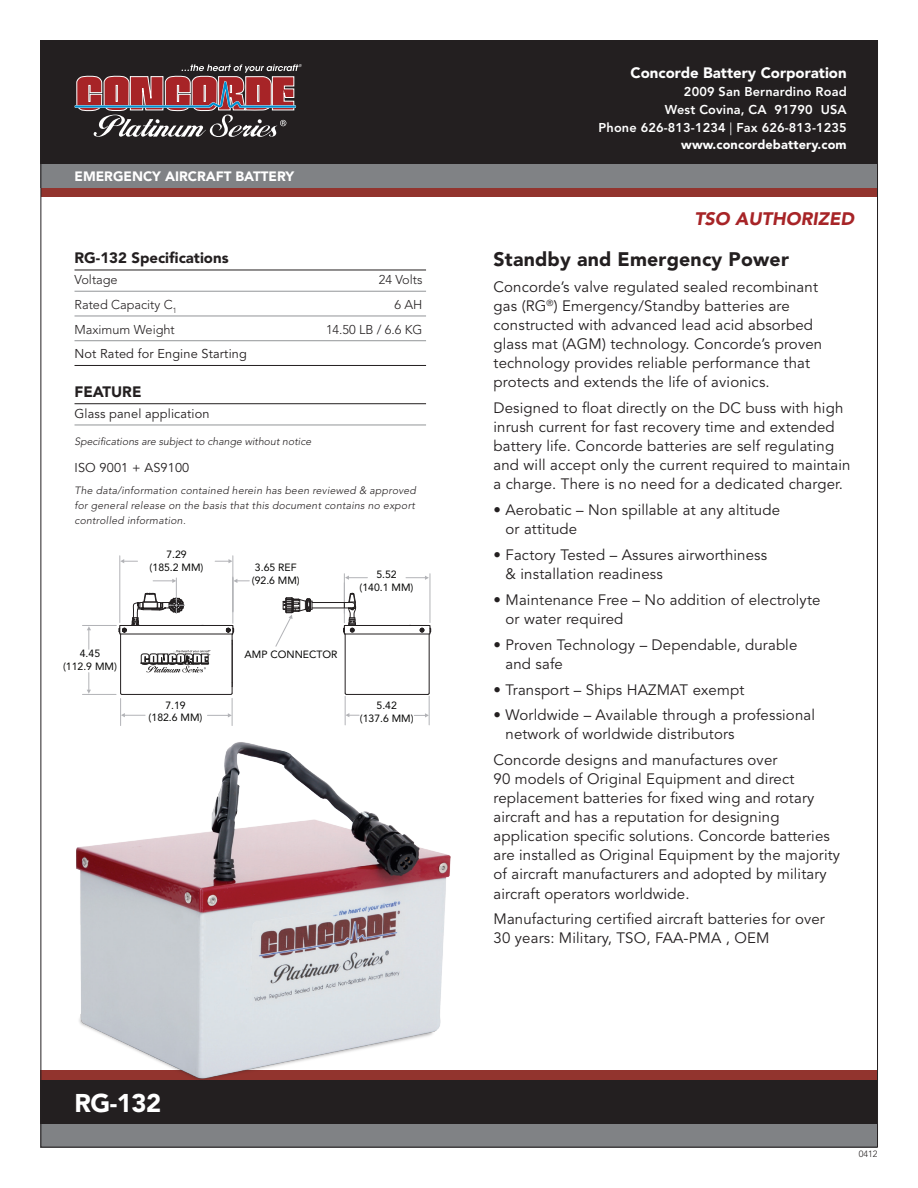
<style>
.page{position:relative;width:918px;height:1188px;background:#fff}
.page>*{position:absolute;margin:0;border:0;box-sizing:border-box;transform-origin:0 0}
.t1{font:900 25.5px "Avenir LT Std";color:#fff}
.t2{font:900 19.5px "Avenir LT Std";letter-spacing:.01em;color:#231f20}
.t3{font:italic 900 18px "Avenir LT Std";color:#a72427}
.t4{font:15px/19px "Avenir LT Std";letter-spacing:.01em;color:#231f20}
.t5{font:900 15px "Avenir LT Std";color:#231f20}
.t6{font:900 15px "Avenir LT Std";color:#fff}
.t7{font:900 13.5px "Avenir LT Std";color:#fff}
.t8{font:800 12.75px/18px "Avenir LT Std";letter-spacing:.01em;color:#fff;text-align:right}
.t9{font:12.75px "Avenir LT Std";letter-spacing:.01em;color:#231f20}
.t10{font:300 12.75px "Avenir LT Std";color:#231f20}
.t11{font:900 12.75px "Avenir LT Std";letter-spacing:.01em;color:#fff}
.t12{font:italic 300 10.5px/15px "Avenir LT Std";letter-spacing:.02em;color:#231f20;text-align:justify}
.t13{font:10.5px/12.6px "Avenir LT Std";color:#050504;text-align:center}
.t14{font:italic 300 10.5px "Avenir LT Std";color:#231f20}
.t15{font:300 9px "Avenir LT Std";color:#231f20}
.s1{font-weight:400}
</style>
<div class="page">
<div style="left:41px;top:187px;width:837px;height:10px;background:#92342e"></div>
<div style="left:41px;top:40px;width:837px;height:124px;background:#231f20"></div>
<div style="left:41px;top:164px;width:837px;height:23px;background:#808285"></div>
<div style="left:40px;top:1071px;width:838px;height:9px;background:#92342e"></div>
<div style="left:40px;top:1080px;width:838px;height:67px;background:#231f20"></div>
<div style="left:40px;top:1124px;width:838px;height:23px;background:#808285"></div>
<svg style="left:74px;top:64px;width:228px;height:73px"></svg>
<hr style="left:120px;top:634px;width:1px;height:59px;background:#231f20">
<hr style="left:122px;top:694px;width:109px;height:1px;background:#231f20">
<hr style="left:232px;top:644px;width:1px;height:39px;background:#231f20">
<hr style="left:346px;top:694px;width:82px;height:1px;background:#231f20">
<hr style="left:429px;top:634px;width:1px;height:59px;background:#231f20">
<hr style="left:345px;top:634px;width:1px;height:59px;background:#231f20">
<hr style="left:82px;top:625px;width:34px;height:1px;background:#b2b3b7">
<hr style="left:82px;top:694px;width:34px;height:1px;background:#b2b3b7">
<hr style="left:233px;top:556px;width:1px;height:55px;background:#b2b3b7">
<hr style="left:120px;top:556px;width:1px;height:67px;background:#b2b3b7">
<hr style="left:430px;top:574px;width:1px;height:49px;background:#b2b3b7">
<hr style="left:344px;top:574px;width:1px;height:39px;background:#b2b3b7">
<hr style="left:312px;top:608px;width:40px;height:1px;background:#231f20">
<hr style="left:312px;top:602px;width:32px;height:1px;background:#231f20">
<svg style="left:343px;top:593px;width:88px;height:42px"></svg>
<svg style="left:120px;top:559px;width:18px;height:4px"></svg>
<svg style="left:87px;top:673px;width:4px;height:21px"></svg>
<svg style="left:87px;top:626px;width:4px;height:23px"></svg>
<svg style="left:215px;top:559px;width:17px;height:4px"></svg>
<svg style="left:406px;top:576px;width:23px;height:4px"></svg>
<svg style="left:275px;top:597px;width:38px;height:50px"></svg>
<svg style="left:414px;top:692px;width:16px;height:25px"></svg>
<svg style="left:344px;top:692px;width:15px;height:25px"></svg>
<svg style="left:207px;top:682px;width:26px;height:35px"></svg>
<svg style="left:120px;top:692px;width:25px;height:25px"></svg>
<svg style="left:345px;top:576px;width:22px;height:4px"></svg>
<svg style="left:119px;top:578px;width:130px;height:95px"></svg>
<img style="left:42px;top:717px;width:431px;height:363px">
<hr style="left:75px;top:270px;width:351px;height:1px;background:#231f20">
<hr style="left:75px;top:291px;width:351px;height:1px;background:#939598">
<hr style="left:75px;top:316px;width:351px;height:1px;background:#939598">
<hr style="left:75px;top:340px;width:351px;height:1px;background:#939598">
<hr style="left:75px;top:365px;width:351px;height:1px;background:#231f20">
<hr style="left:75px;top:403px;width:351px;height:1px;background:#231f20">
<hr style="left:75px;top:425px;width:351px;height:1px;background:#939598">
<p class="t7" style="left:75px;top:168px;width:221px">EMERGENCY AIRCRAFT BATTERY</p>
<p class="t5" style="left:75px;top:249px;width:156px">RG-132 Specifications</p>
<p class="t10" style="left:75px;top:272px;width:45px">Voltage</p>
<p class="t10" style="left:379px;top:272px;width:45px">24 Volts</p>
<p class="t10" style="left:75px;top:297px;width:104px">Rated Capacity C<sub>1</sub></p>
<p class="t10" style="left:395px;top:297px;width:29px">6 AH</p>
<p class="t10" style="left:75px;top:322px;width:102px">Maximum Weight</p>
<p class="t10" style="left:326px;top:322px;width:98px">14.50 LB / 6.6 KG</p>
<p class="t9" style="left:75px;top:347px;width:174px">Not Rated for Engine Starting</p>
<p class="t5" style="left:75px;top:382px;width:68px">FEATURE</p>
<p class="t9" style="left:75px;top:406px;width:137px">Glass panel application</p>
<p class="t14" style="left:75px;top:435px;width:238px">Specifications are subject to change without notice</p>
<p class="t9" style="left:75px;top:460px;width:116px">ISO 9001 + AS9100</p>
<p class="t12" style="left:75px;top:483px;width:343px">The data/information contained herein has been reviewed &amp; approved for general release on the basis that this document contains no export controlled information.</p>
<p class="t13" style="left:63px;top:648px;width:55px">4.45<br>(112.9 MM)</p>
<p class="t13" style="left:150px;top:549px;width:55px">7.29<br>(185.2 MM)</p>
<p class="t13" style="left:149px;top:699px;width:55px">7.19<br>(182.6 MM)</p>
<p class="t13" style="left:252px;top:561px;width:50px">3.65 REF (92.6 MM)</p>
<p class="t13" style="left:360px;top:569px;width:55px">5.52<br>(140.1 MM)</p>
<p class="t13" style="left:245px;top:649px;width:95px">AMP CONNECTOR</p>
<p class="t13" style="left:360px;top:700px;width:55px">5.42<br>(137.6 MM)</p>
<p class="t1" style="left:75px;top:1087px;width:88px">RG-132</p>
<p class="t6" style="left:630px;top:64px;width:218px">Concorde Battery Corporation</p>
<p class="t8" style="left:599px;top:83px;width:250px">2009 San Bernardino Road<br>West Covina, CA 91790 USA<br>Phone 626-813-1234 <span class="s1">|</span> Fax 626-813-1235</p>
<p class="t11" style="left:681px;top:136px;width:167px">www.concordebattery.com</p>
<p class="t3" style="left:694px;top:208px;width:161px">TSO AUTHORIZED</p>
<p class="t2" style="left:494px;top:248px;width:297px">Standby and Emergency Power</p>
<p class="t4" style="left:494px;top:278px;width:330px">Concorde’s valve regulated sealed recombinant gas (RG<sup>®</sup>) Emergency/Standby batteries are constructed with advanced lead acid absorbed glass mat (AGM) technology. Concorde’s proven technology provides reliable performance that protects and extends the life of avionics.</p>
<p class="t4" style="left:494px;top:399px;width:358px">Designed to float directly on the DC buss with high inrush current for fast recovery time and extended battery life. Concorde batteries are self regulating and will accept only the current required to maintain a charge. There is no need for a dedicated charger.</p>
<p class="t4" style="left:506px;top:501px;width:276px;text-indent:-12px">• Aerobatic – Non spillable at any altitude or attitude</p>
<p class="t4" style="left:506px;top:546px;width:263px;text-indent:-12px">• Factory Tested – Assures airworthiness &amp; installation readiness</p>
<p class="t4" style="left:506px;top:591px;width:316px;text-indent:-12px">• Maintenance Free – No addition of electrolyte or water required</p>
<p class="t4" style="left:506px;top:635px;width:293px;text-indent:-12px">• Proven Technology – Dependable, durable and safe</p>
<p class="t4" style="left:494px;top:680px;width:252px">• Transport – Ships HAZMAT exempt</p>
<p class="t4" style="left:506px;top:706px;width:311px;text-indent:-12px">• Worldwide – Available through a professional network of worldwide distributors</p>
<p class="t4" style="left:494px;top:751px;width:348px">Concorde designs and manufactures over<br>90 models of Original Equipment and direct replacement batteries for fixed wing and rotary aircraft and has a reputation for designing application specific solutions. Concorde batteries are installed as Original Equipment by the majority of aircraft manufacturers and adopted by military aircraft operators worldwide.</p>
<p class="t4" style="left:494px;top:910px;width:333px">Manufacturing certified aircraft batteries for over<br>30 years: Military, TSO, FAA-PMA , OEM</p>
<p class="t15" style="left:859px;top:1149px;width:20px">0412</p>
</div>
